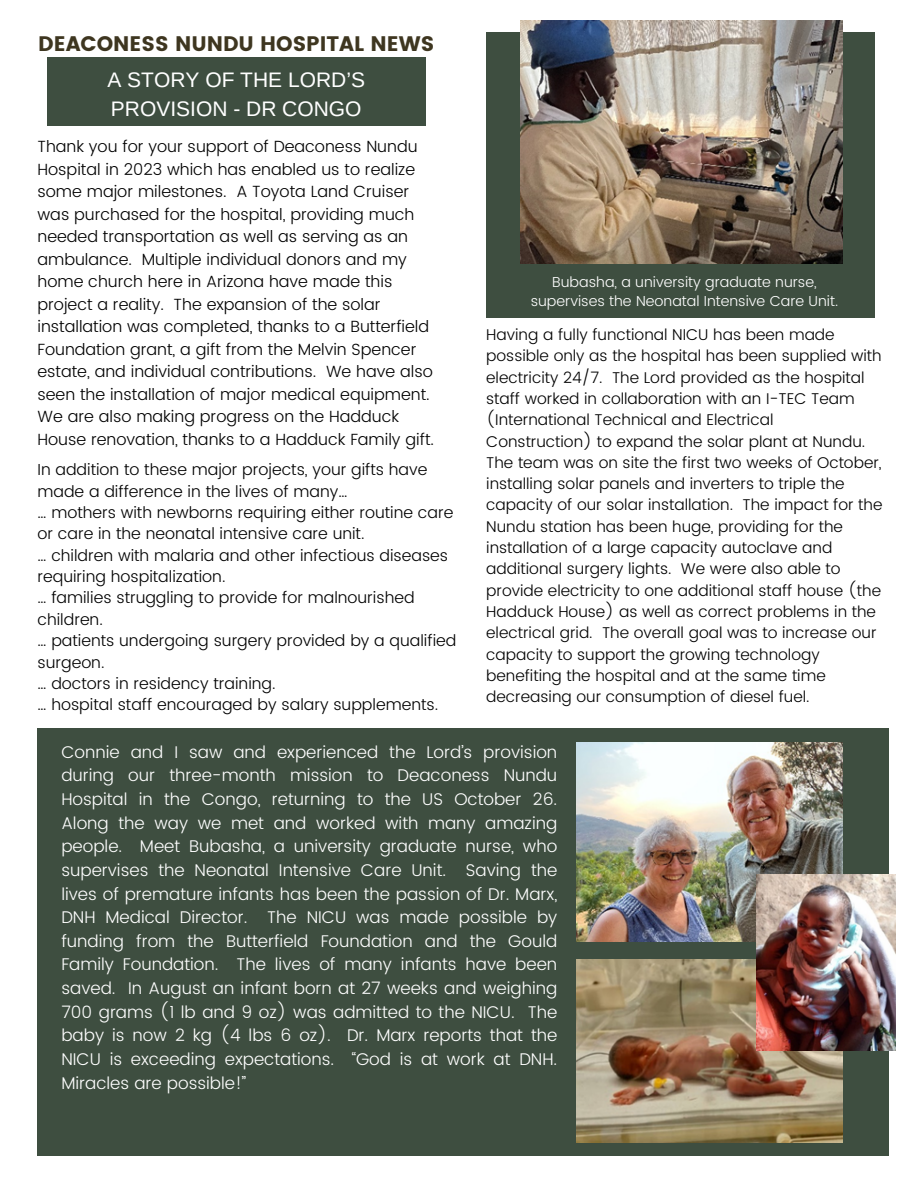
<style>
.page{position:relative;width:918px;height:1188px;background:#fff}
.page>*{position:absolute;margin:0;border:0;box-sizing:border-box;transform-origin:0 0}
.t1{font:21px/29.2px "Arimo";color:#fff}
.t2{font:21px "Poppins";color:#3e3620}
.t3{font:300 16.95px/23.7px "Poppins";color:#fff;text-align:justify}
.t4{font:300 16.2px/22.5px "Poppins";color:#000}
.t5{font:300 15.9px/21.3px "Poppins";color:#000}
.t6{font:300 15.6px/21.3px "Poppins";color:#000}
.t7{font:300 14.4px/19.2px "Poppins";color:#fff;text-align:center}
</style>
<div class="page">
<div style="left:37px;top:728px;width:852px;height:427px;background:#3e4e40"></div>
<div style="left:486px;top:33px;width:388px;height:285px;background:#3e4e40"></div>
<div style="left:47px;top:58px;width:379px;height:68px;background:#3e4e40"></div>
<img style="left:577px;top:743px;width:265px;height:199px">
<img style="left:520px;top:21px;width:322px;height:243px">
<img style="left:577px;top:960px;width:265px;height:182px">
<img style="left:756px;top:874px;width:140px;height:177px">
<p class="t2" style="left:38px;top:31px;width:398px">DEACONESS NUNDU HOSPITAL NEWS</p>
<p class="t1" style="left:107px;top:65px;width:259px">A STORY OF THE LORD’S<br>PROVISION - DR CONGO</p>
<p class="t4" style="left:37px;top:135px;width:398px">Thank you for your support of Deaconess Nundu Hospital in 2023 which has enabled us to realize some major milestones. A Toyota Land Cruiser was purchased for the hospital, providing much needed transportation as well as serving as an ambulance. Multiple individual donors and my home church here in Arizona have made this project a reality. The expansion of the solar installation was completed, thanks to a Butterfield Foundation grant, a gift from the Melvin Spencer estate, and individual contributions. We have also seen the installation of major medical equipment.<br>We are also making progress on the Hadduck House renovation, thanks to a Hadduck Family gift.</p>
<p class="t5" style="left:37px;top:459px;width:391px">In addition to these major projects, your gifts have made a difference in the lives of many…</p>
<p class="t5" style="left:37px;top:502px;width:417px">… mothers with newborns requiring either routine care or care in the neonatal intensive care unit.</p>
<p class="t5" style="left:37px;top:545px;width:412px">… children with malaria and other infectious diseases requiring hospitalization.</p>
<p class="t5" style="left:37px;top:587px;width:379px">… families struggling to provide for malnourished children.</p>
<p class="t5" style="left:37px;top:630px;width:420px">… patients undergoing surgery provided by a qualified surgeon.</p>
<p class="t5" style="left:37px;top:673px;width:240px">… doctors in residency training.</p>
<p class="t5" style="left:37px;top:694px;width:402px">… hospital staff encouraged by salary supplements.</p>
<p class="t3" style="left:61px;top:740px;width:497px">Connie and I saw and experienced the Lord’s provision during our three-month mission to Deaconess Nundu Hospital in the Congo, returning to the US October 26.<br>Along the way we met and worked with many amazing people. Meet Bubasha, a university graduate nurse, who supervises the Neonatal Intensive Care Unit. Saving the lives of premature infants has been the passion of Dr. Marx, DNH Medical Director. The NICU was made possible by funding from the Butterfield Foundation and the Gould Family Foundation. The lives of many infants have been saved. In August an infant born at 27 weeks and weighing 700 grams (1 lb and 9 oz) was admitted to the NICU. The baby is now 2 kg (4 lbs 6 oz). Dr. Marx reports that the NICU is exceeding expectations. “God is at work at DNH.<br>Miracles are possible!”</p>
<p class="t7" style="left:531px;top:272px;width:309px">Bubasha, a university graduate nurse, supervises the Neonatal Intensive Care Unit.</p>
<p class="t6" style="left:486px;top:324px;width:398px">Having a fully functional NICU has been made possible only as the hospital has been supplied with electricity 24/7. The Lord provided as the hospital staff worked in collaboration with an I-TEC Team (International Technical and Electrical Construction) to expand the solar plant at Nundu.<br>The team was on site the first two weeks of October, installing solar panels and inverters to triple the capacity of our solar installation. The impact for the Nundu station has been huge, providing for the installation of a large capacity autoclave and additional surgery lights. We were also able to provide electricity to one additional staff house (the Hadduck House) as well as correct problems in the electrical grid. The overall goal was to increase our capacity to support the growing technology benefiting the hospital and at the same time decreasing our consumption of diesel fuel.</p>
</div>
